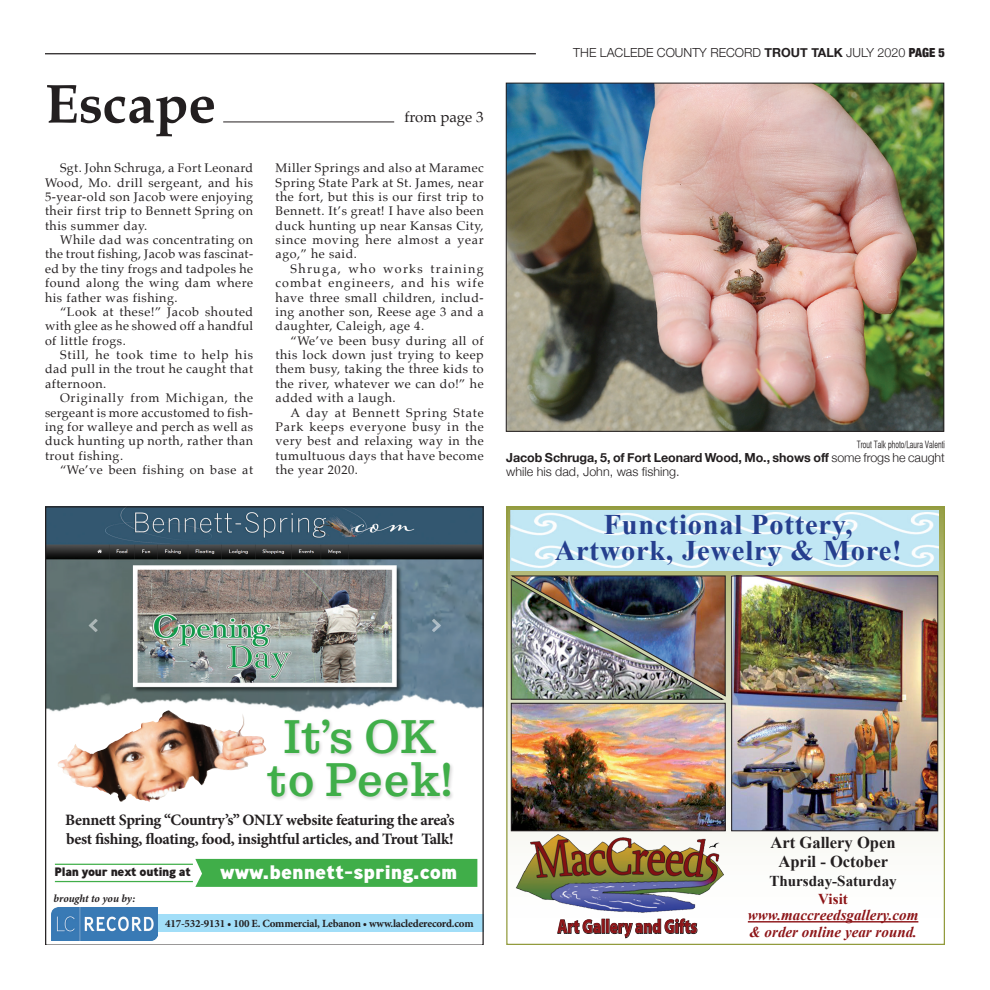
<style>
.page{position:relative;width:990px;height:990px;background:#fff}
.page>*{position:absolute;margin:0;border:0;box-sizing:border-box;transform-origin:0 0}
.t1{font:700 55px "Book Antiqua";color:#231f20}
.t2{font:48.38px/43px "Pulpo";color:#40ae49;text-align:center}
.t3{font:700 28.38px/25.2px "Times New Roman";letter-spacing:.03em;color:#253f8e;text-align:center}
.t4{font:900 19.88px "Myriad Pro";color:#8d1518;scale:.75 1}
.t5{font:800 19.5px "Ministry";color:#fff}
.t6{font:700 16.62px/19.9px "Times New Roman";color:#231f20;text-align:center}
.t7{font:700 15.88px/18.4px "Minion Pro";letter-spacing:-.02em;color:#231f20}
.t8{font:italic 700 15.12px/16.6px "Times New Roman";color:#8d1518}
.t9{font:700 15.12px "Times New Roman";color:#231f20}
.t10{font:700 15.12px "Times New Roman";color:#8d1518}
.t11{font:15px "Palatino";color:#231f20}
.t12{font:12.5px/14.4px "Palatino";letter-spacing:.04em;color:#231f20;text-align:justify}
.t13{font:700 12.5px/13.8px "Helvetica Neue";letter-spacing:-.005em;color:#231f20}
.t14{font:300 12.5px "Helvetica Neue";color:#231f20}
.t15{font:800 12.25px "Ministry";letter-spacing:-.02em;color:#231f20}
.t16{font:700 11px "Minion Pro";letter-spacing:-.02em;color:#231f20}
.t17{font:italic 700 11px "Minion Pro";letter-spacing:-.005em;color:#231f20}
.t18{font:10px "Helvetica CY Plain";color:#231f20;scale:.8 1}
.s1{font-weight:700}
.s2{font-weight:900;font-stretch:condensed}
.s3{font-weight:300}
</style>
<div class="page">
<hr style="left:45px;top:53px;width:491px;height:1px;background:#231f20">
<svg style="left:508px;top:508px;width:435px;height:426px"></svg>
<img style="left:513px;top:705px;width:211px;height:124px">
<div style="left:511px;top:703px;width:215px;height:128px;border:1px solid #231f20"></div>
<img style="left:510px;top:575px;width:216px;height:125px">
<img style="left:733px;top:578px;width:203px;height:251px">
<div style="left:731px;top:576px;width:207px;height:255px;border:1px solid #231f20"></div>
<img style="left:511px;top:511px;width:427px;height:59px">
<img style="left:510px;top:831px;width:220px;height:84px">
<svg style="left:557px;top:913px;width:45px;height:22px"></svg>
<div style="left:602px;top:919px;width:3px;height:15px;border:1px solid #231f20"></div>
<div style="left:606px;top:919px;width:4px;height:15px;border:1px solid #231f20"></div>
<svg style="left:610px;top:910px;width:88px;height:29px"></svg>
<hr style="left:748px;top:921px;width:170px;height:2px;background:#8d1518">
<img style="left:45px;top:506px;width:439px;height:439px">
<hr style="left:223px;top:122px;width:171px;height:1px;background:#231f20">
<img style="left:508px;top:85px;width:434px;height:344px">
<div style="left:506px;top:83px;width:438px;height:348px;border:1px solid #231f20"></div>
<h1 class="t1" style="left:45px;top:72px;width:173px">Escape</h1>
<p class="t12" style="left:45px;top:161px;width:210px;text-indent:15px">Sgt. John Schruga, a Fort Leonard Wood, Mo. drill sergeant, and his 5-year-old son Jacob were enjoying their first trip to Bennett Spring on this summer day.</p>
<p class="t12" style="left:45px;top:232px;width:210px;text-indent:15px">While dad was concentrating on the trout fishing, Jacob was fascinat&shy;ed by the tiny frogs and tadpoles he found along the wing dam where his father was fishing.</p>
<p class="t12" style="left:45px;top:304px;width:210px;text-indent:15px">“Look at these!” Jacob shouted with glee as he showed off a handful of little frogs.</p>
<p class="t12" style="left:45px;top:347px;width:210px;text-indent:15px">Still, he took time to help his dad pull in the trout he caught that afternoon.</p>
<p class="t12" style="left:45px;top:391px;width:210px;text-indent:15px">Originally from Michigan, the sergeant is more accustomed to fish&shy;ing for walleye and perch as well as duck hunting up north, rather than trout fishing.</p>
<p class="t12" style="left:60px;top:462px;width:195px">“We’ve been fishing on base at</p>
<p class="t11" style="left:405px;top:104px;width:81px">from page 3</p>
<p class="t12" style="left:276px;top:161px;width:210px">Miller Springs and also at Maramec Spring State Park at St. James, near the fort, but this is our first trip to Bennett. It’s great! I have also been duck hunting up near Kansas City, since moving here almost a year ago,” he said.</p>
<p class="t12" style="left:276px;top:261px;width:210px;text-indent:15px">Shruga, who works training combat engineers, and his wife have three small children, includ&shy;ing another son, Reese age 3 and a daughter, Caleigh, age 4.</p>
<p class="t12" style="left:276px;top:333px;width:210px;text-indent:15px">“We’ve been busy during all of this lock down just trying to keep them busy, taking the three kids to the river, whatever we can do!” he added with a laugh.</p>
<p class="t12" style="left:276px;top:405px;width:210px;text-indent:15px">A day at Bennett Spring State Park keeps everyone busy in the very best and relaxing way in the tumultuous days that have become the year 2020.</p>
<p class="t14" style="left:573px;top:45px;width:373px">THE LACLEDE COUNTY RECORD <span class="s1">TROUT TALK</span> JULY 2020 <span class="s2">PAGE 5</span></p>
<p class="t18" style="left:857px;top:439px;width:112px">Trout Talk photo/Laura Valenti</p>
<p class="t13" style="left:506px;top:450px;width:440px">Jacob Schruga, 5, of Fort Leonard Wood, Mo., shows off <span class="s3">some frogs he caught while his dad, John, was fishing.</span></p>
<h3 class="t3" style="left:555px;top:512px;width:348px">Functional Pottery,<br>Artwork, Jewelry &amp; More!</h3>
<h2 class="t2" style="left:267px;top:716px;width:188px">It’s OK to Peek!</h2>
<p class="t7" style="left:65px;top:811px;width:391px">Bennett Spring “Country’s” ONLY website featuring the area’s best fishing, floating, food, insightful articles, and Trout Talk!</p>
<p class="t15" style="left:55px;top:863px;width:138px">Plan your next outing at</p>
<h3 class="t5" style="left:220px;top:859px;width:239px">www.bennett-spring.com</h3>
<p class="t17" style="left:54px;top:891px;width:83px">brought to you by:</p>
<p class="t16" style="left:165px;top:916px;width:310px">417-532-9131 • 100 E. Commercial, Lebanon • www.laclederecord.com</p>
<h3 class="t4" style="left:558px;top:913px;width:188px">Art Gallery and Gifts</h3>
<h3 class="t6" style="left:770px;top:832px;width:127px">Art Gallery Open<br>April - October</h3>
<p class="t9" style="left:769px;top:870px;width:129px">Thursday-Saturday</p>
<p class="t10" style="left:818px;top:888px;width:31px">Visit</p>
<p class="t8" style="left:748px;top:906px;width:172px">www.maccreedsgallery.com &amp; order online year round.</p>
</div>
